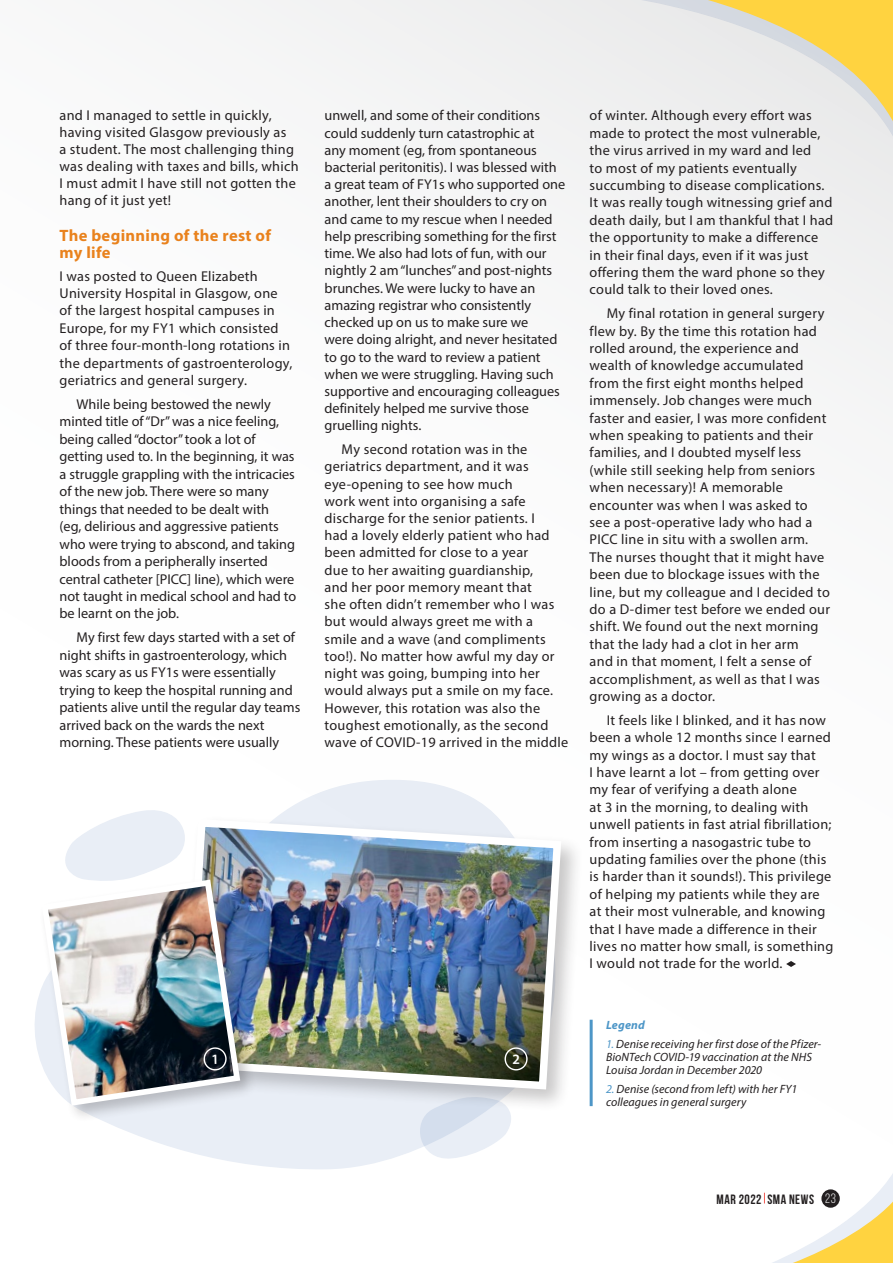
<style>
.page{position:relative;width:893px;height:1263px;background:#fff}
.page>*{position:absolute;margin:0;border:0;box-sizing:border-box;transform-origin:0 0}
.t1{font:700 16.5px/17px "Myriad Pro";letter-spacing:.02em;color:#e9821d}
.t2{font:14.25px/17.4px "Myriad Pro";letter-spacing:.02em;color:#231f20}
.t3{font:14.25px/17.4px "Myriad Pro";color:#231f20}
.t4{font:700 13.5px "Bebas Neue";letter-spacing:.04em;color:#231f20}
.t5{font:italic 12px/12.9px "Myriad Pro";letter-spacing:.005em;color:#231f20}
.t6{font:italic 700 12px "Myriad Pro";letter-spacing:.015em;color:#4d96c7}
.s1{color:#4d96c7}
.s2{font-weight:400;color:#fff}
</style>
<div class="page">
<svg style="left:534px;top:0;width:359px;height:345px;fill:#f0f0f0"></svg>
<svg style="left:35px;top:780px;width:476px;height:389px;fill:#e9eef6"></svg>
<div style="left:178px;top:814px;width:406px;height:298px;background:#231f20;opacity:.25"></div>
<img style="left:179px;top:815px;width:386px;height:278px">
<div style="left:504px;top:1047px;width:24px;height:23px;border:1px solid #fff;border-radius:50%"></div>
<div style="left:39px;top:877px;width:218px;height:245px;background:#231f20;opacity:.25"></div>
<img style="left:38px;top:876px;width:205px;height:233px">
<div style="left:203px;top:1047px;width:24px;height:23px;border:1px solid #fff;border-radius:50%"></div>
<svg style="left:786px;top:961px;width:10px;height:6px"></svg>
<hr style="left:590px;top:1020px;width:3px;height:86px;background:#4d96c7">
<svg style="left:763px;top:1174px;width:130px;height:89px"></svg>
<svg style="left:213px;top:1054px;width:3px;height:10px"></svg>
<svg style="left:513px;top:1054px;width:6px;height:10px"></svg>
<p class="t2" style="left:60px;top:107px;width:241px;line-height:16.8px">and I managed to settle in quickly, having visited Glasgow previously as<br>a student. The most challenging thing was dealing with taxes and bills, which I must admit I have still not gotten the hang of it just yet!</p>
<p class="t1" style="left:60px;top:226px;width:213px">The beginning of the rest of my life</p>
<p class="t2" style="left:60px;top:267px;width:234px">I was posted to Queen Elizabeth University Hospital in Glasgow, one of the largest hospital campuses in Europe, for my FY1 which consisted of three four-month-long rotations in the departments of gastroenterology, geriatrics and general surgery.</p>
<p class="t3" style="left:60px;top:395px;width:238px;text-indent:17px">While being bestowed the newly minted title of “Dr” was a nice feeling, being called “doctor” took a lot of getting used to. In the beginning, it was a struggle grappling with the intricacies of the new job. There were so many things that needed to be dealt with<br>(eg, delirious and aggressive patients who were trying to abscond, and taking bloods from a peripherally inserted central catheter [PICC] line), which were not taught in medical school and had to be learnt on the job.</p>
<p class="t3" style="left:60px;top:629px;width:242px;text-indent:17px">My first few days started with a set of night shifts in gastroenterology, which was scary as us FY1s were essentially trying to keep the hospital running and patients alive until the regular day teams arrived back on the wards the next morning. These patients were usually</p>
<p class="t3" style="left:325px;top:107px;width:242px">unwell, and some of their conditions could suddenly turn catastrophic at<br>any moment (eg, from spontaneous bacterial peritonitis). I was blessed with a great team of FY1s who supported one another, lent their shoulders to cry on and came to my rescue when I needed help prescribing something for the first time. We also had lots of fun, with our nightly 2 am “lunches” and post-nights brunches. We were lucky to have an amazing registrar who consistently checked up on us to make sure we<br>were doing alright, and never hesitated to go to the ward to review a patient when we were struggling. Having such supportive and encouraging colleagues definitely helped me survive those gruelling nights.</p>
<p class="t2" style="left:325px;top:440px;width:245px;text-indent:17px">My second rotation was in the geriatrics department, and it was eye-opening to see how much<br>work went into organising a safe discharge for the senior patients. I<br>had a lovely elderly patient who had been admitted for close to a year<br>due to her awaiting guardianship,<br>and her poor memory meant that<br>she often didn’t remember who I was but would always greet me with a smile and a wave (and compliments too!). No matter how awful my day or night was going, bumping into her would always put a smile on my face.<br>However, this rotation was also the toughest emotionally, as the second wave of COVID-19 arrived in the middle</p>
<p class="t2" style="left:590px;top:107px;width:245px">of winter. Although every effort was made to protect the most vulnerable, the virus arrived in my ward and led<br>to most of my patients eventually succumbing to disease complications.<br>It was really tough witnessing grief and death daily, but I am thankful that I had the opportunity to make a difference in their final days, even if it was just offering them the ward phone so they could talk to their loved ones.</p>
<p class="t2" style="left:590px;top:304px;width:242px;text-indent:17px">My final rotation in general surgery flew by. By the time this rotation had rolled around, the experience and wealth of knowledge accumulated from the first eight months helped immensely. Job changes were much faster and easier, I was more confident when speaking to patients and their families, and I doubted myself less (while still seeking help from seniors when necessary)! A memorable encounter was when I was asked to see a post-operative lady who had a PICC line in situ with a swollen arm.<br>The nurses thought that it might have been due to blockage issues with the line, but my colleague and I decided to do a D-dimer test before we ended our shift. We found out the next morning that the lady had a clot in her arm<br>and in that moment, I felt a sense of accomplishment, as well as that I was growing as a doctor.</p>
<p class="t2" style="left:590px;top:711px;width:245px;text-indent:17px">It feels like I blinked, and it has now been a whole 12 months since I earned my wings as a doctor. I must say that<br>I have learnt a lot – from getting over my fear of verifying a death alone<br>at 3 in the morning, to dealing with unwell patients in fast atrial fibrillation; from inserting a nasogastric tube to updating families over the phone (this is harder than it sounds!). This privilege of helping my patients while they are at their most vulnerable, and knowing that I have made a difference in their lives no matter how small, is something I would not trade for the world.</p>
<p class="t6" style="left:606px;top:1017px;width:40px">Legend</p>
<p class="t5" style="left:606px;top:1037px;width:217px"><span class="s1">1.</span> Denise receiving her first dose of the Pfizer-<br>BioNTech COVID-19 vaccination at the NHS<br>Louisa Jordan in December 2020</p>
<p class="t5" style="left:606px;top:1082px;width:193px"><span class="s1">2.</span> Denise (second from left) with her FY1 colleagues in general surgery</p>
<p class="t4" style="left:716px;top:1191px;width:121px">MAR 2022 SMA NEWS <span class="s2">23</span></p>
</div>
